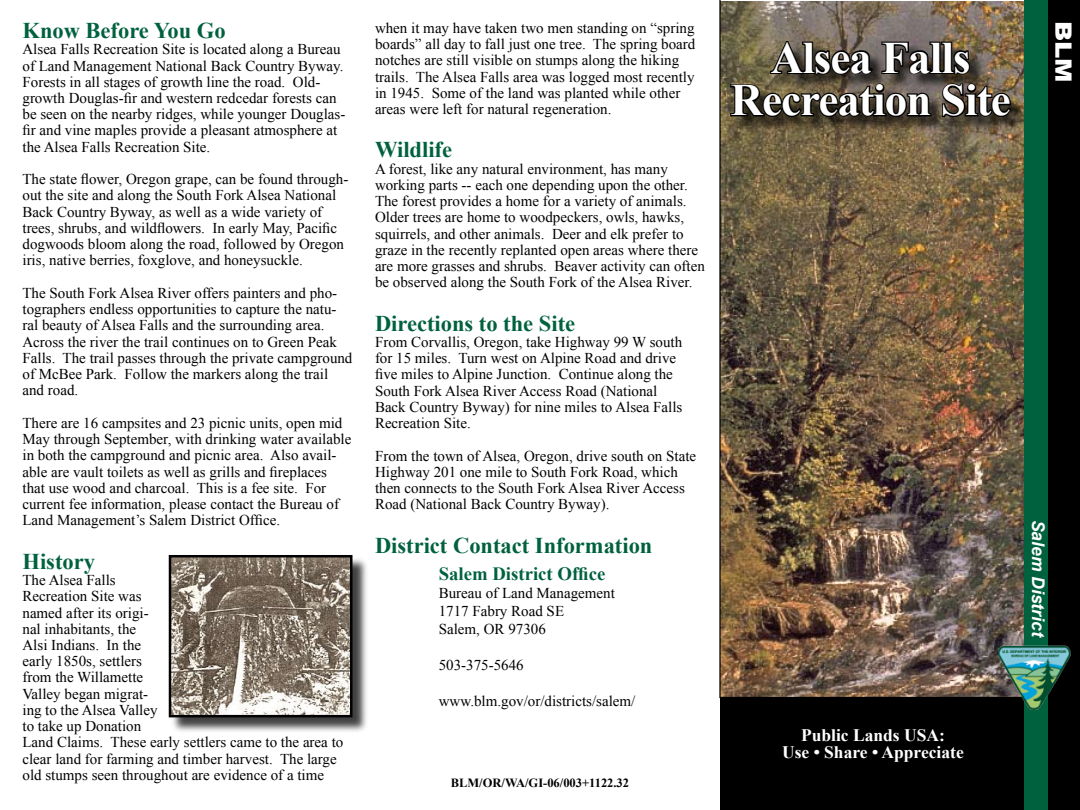
<style>
.page{position:relative;width:1080px;height:810px;background:#fff}
.page>*{position:absolute;margin:0;border:0;box-sizing:border-box;transform-origin:0 0}
.t1{font:700 45px "Times New Roman";letter-spacing:-.02em;color:#fff}
.t2{font:700 22.5px "Times New Roman";color:#00613e}
.t3{font:900 22.5px "Arial";color:#fff;scale:1.15 1}
.t4{font:700 18.75px "Times New Roman";color:#00613e}
.t5{font:700 17.5px/17.5px "Times New Roman";color:#fff;text-align:center}
.t6{font:italic 700 17.5px "Arial";color:#fff}
.t7{font:15px/16.2px "Times New Roman";color:#000}
.t8{font:700 12.5px "Times New Roman";color:#000}
.s1{font-style:inherit}
</style>
<div class="page">
<img style="left:719px;top:0;width:305px;height:698px">
<svg style="left:729px;top:39px;width:284px;height:80px;background:#463d31"></svg>
<div style="left:720px;top:698px;width:304px;height:112px;background:#000"></div>
<div style="left:1048px;top:0;width:32px;height:810px;background:#000"></div>
<div style="left:1024px;top:0;width:24px;height:810px;background:#00613e"></div>
<img style="left:998px;top:646px;width:72px;height:63px">
<div style="left:170px;top:556px;width:199px;height:178px;background:#000;opacity:.75"></div>
<img style="left:172px;top:558px;width:177px;height:156px">
<div style="left:169px;top:555px;width:183px;height:162px;border:2px solid #000"></div>
<p class="t2" style="left:22px;top:15px;width:205px">Know Before You Go</p>
<p class="t7" style="left:22px;top:41px;width:324px">Alsea Falls Recreation Site is located along a Bureau of Land Management National Back Country Byway.<br>Forests in all stages of growth line the road. Old&shy;growth Douglas-fir and western redcedar forests can be seen on the nearby ridges, while younger Douglas&shy;fir and vine maples provide a pleasant atmosphere at the Alsea Falls Recreation Site.</p>
<p class="t7" style="left:22px;top:171px;width:327px">The state flower, Oregon grape, can be found through&shy;out the site and along the South Fork Alsea National Back Country Byway, as well as a wide variety of trees, shrubs, and wildflowers. In early May, Pacific dogwoods bloom along the road, followed by Oregon iris, native berries, foxglove, and honeysuckle.</p>
<p class="t7" style="left:22px;top:285px;width:331px">The South Fork Alsea River offers painters and pho&shy;tographers endless opportunities to capture the natu&shy;ral beauty of Alsea Falls and the surrounding area.<br>Across the river the trail continues on to Green Peak Falls. The trail passes through the private campground of McBee Park. Follow the markers along the trail and road.</p>
<p class="t7" style="left:22px;top:415px;width:330px">There are 16 campsites and 23 picnic units, open mid May through September, with drinking water available in both the campground and picnic area. Also avail&shy;able are vault toilets as well as grills and fireplaces that use wood and charcoal. This is a fee site. For current fee information, please contact the Bureau of Land Management’s Salem District Office.</p>
<p class="t2" style="left:22px;top:546px;width:74px">History</p>
<p class="t7" style="left:22px;top:572px;width:322px">The Alsea Falls<br>Recreation Site was<br>named after its origi-<br>nal inhabitants, the<br>Alsi Indians. In the<br>early 1850s, settlers<br>from the Willamette<br>Valley began migrat-<br>ing to the Alsea Valley<br>to take up Donation<br>Land Claims. These early settlers came to the area to clear land for farming and timber harvest. The large old stumps seen throughout are evidence of a time</p>
<p class="t7" style="left:375px;top:19px;width:322px">when it may have taken two men standing on “spring boards” all day to fall just one tree. The spring board</p>
<p class="t7" style="left:375px;top:52px;width:321px">notches are still visible on stumps along the hiking trails. The Alsea Falls area was logged most recently in 1945. Some of the land was planted while other areas were left for natural regeneration.</p>
<p class="t2" style="left:375px;top:134px;width:79px">Wildlife</p>
<p class="t7" style="left:375px;top:160px;width:331px">A forest, like any natural environment, has many working parts -- each one depending upon the other.<br>The forest provides a home for a variety of animals.<br>Older trees are home to woodpeckers, owls, hawks, squirrels, and other animals. Deer and elk prefer to graze in the recently replanted open areas where there are more grasses and shrubs. Beaver activity can often be observed along the South Fork of the Alsea River.</p>
<p class="t2" style="left:375px;top:308px;width:202px">Directions to the Site</p>
<p class="t7" style="left:375px;top:334px;width:309px">From Corvallis, Oregon, take Highway 99 W south for 15 miles. Turn west on Alpine Road and drive five miles to Alpine Junction. Continue along the South Fork Alsea River Access Road (National Back Country Byway) for nine miles to Alsea Falls Recreation Site.</p>
<p class="t7" style="left:375px;top:447px;width:323px">From the town of Alsea, Oregon, drive south on State Highway 201 one mile to South Fork Road, which then connects to the South Fork Alsea River Access Road (National Back Country Byway).</p>
<p class="t2" style="left:375px;top:530px;width:279px">District Contact Information</p>
<p class="t4" style="left:439px;top:560px;width:168px">Salem District Office</p>
<p class="t7" style="left:439px;top:583px;width:178px;line-height:18px">Bureau of Land Management<br>1717 Fabry Road SE<br>Salem, OR 97306</p>
<p class="t7" style="left:439px;top:656px;width:86px">503-375-5646</p>
<p class="t7" style="left:439px;top:692px;width:198px">www.blm.gov<span class="s1">/or/districts</span>/salem<span class="s1">/</span></p>
<p class="t8" style="left:451px;top:774px;width:180px">BLM/OR/WA/GI-06/003+1122.32</p>
<p class="t1" style="left:771px;top:26px;width:201px">Alsea Falls</p>
<p class="t1" style="left:731px;top:69px;width:282px">Recreation Site</p>
<h2 class="t3" style="left:1088px;top:20px;width:55px;rotate:90deg">BLM</h2>
<p class="t3" style="left:1080px;top:21px;width:55px;rotate:90deg">BLM</p>
<p class="t5" style="left:782px;top:726px;width:183px">Public Lands USA:<br>Use • Share • Appreciate</p>
<p class="t6" style="left:1050px;top:520px;width:119px;rotate:90deg">Salem District</p>
</div>
